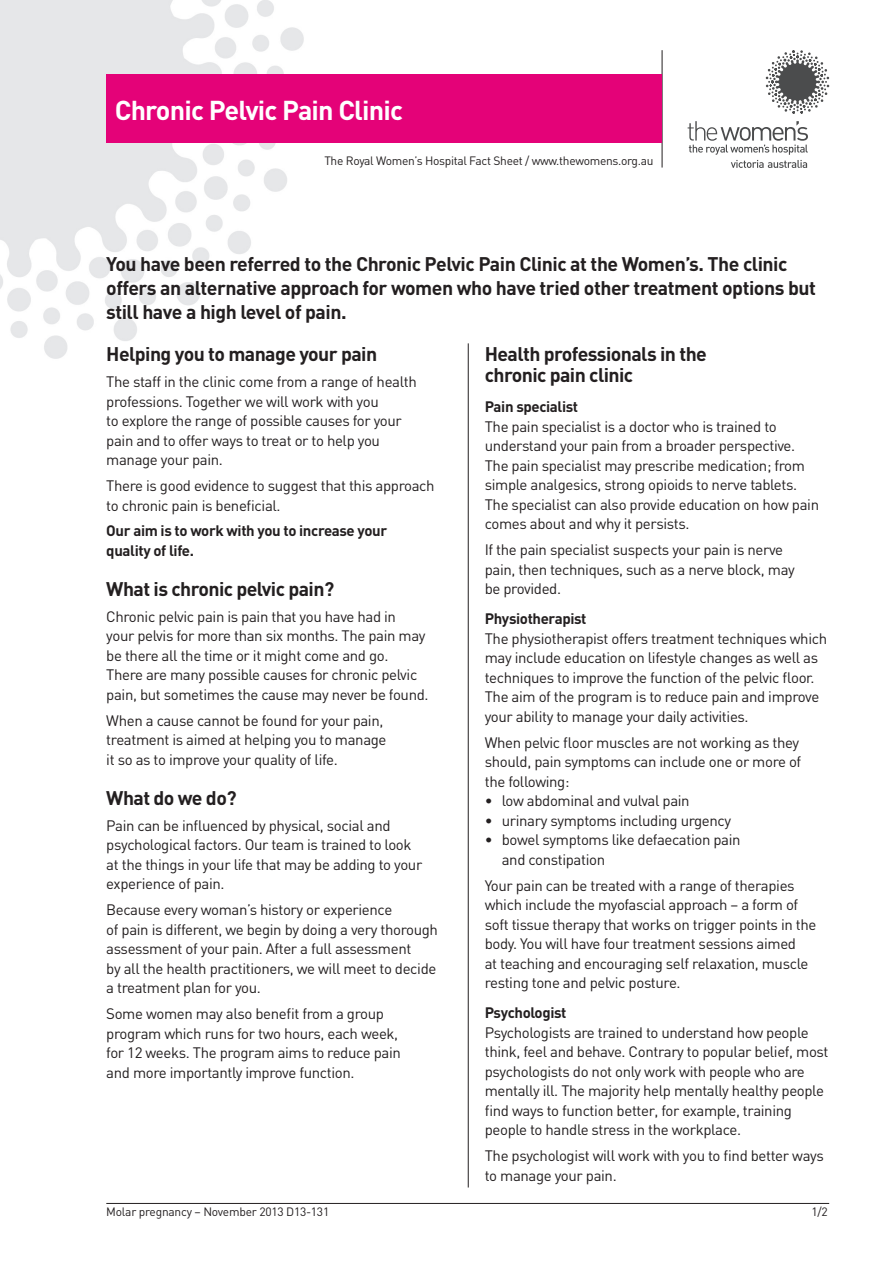
<style>
.page{position:relative;width:893px;height:1263px;background:#fff}
.page>*{position:absolute;margin:0;border:0;box-sizing:border-box;transform-origin:0 0}
.t1{font:700 27px "DIN";letter-spacing:-.03em;color:#fff}
.t2{font:700 19.5px/24px "DIN";letter-spacing:-.03em;color:#231f20}
.t3{font:15px/19.5px "DIN";letter-spacing:-.025em;color:#231f20}
.t4{font:700 15px/19.5px "DIN";letter-spacing:-.025em;color:#231f20}
.t5{font:12px "DIN";letter-spacing:-.025em;color:#231f20}
</style>
<div class="page">
<img style="left:0;top:0;width:304px;height:359px">
<svg style="left:688px;top:121px;width:120px;height:47px"></svg>
<svg style="left:766px;top:50px;width:63px;height:64px"></svg>
<hr style="left:106px;top:1203px;width:723px;height:1px;background:#231f20">
<hr style="left:662px;top:50px;width:1px;height:118px;background:#231f20">
<hr style="left:468px;top:343px;width:1px;height:844px;background:#231f20">
<div style="left:106px;top:75px;width:556px;height:68px;background:#e40278"></div>
<h1 class="t1" style="left:115px;top:92px;width:290px">Chronic Pelvic Pain Clinic</h1>
<p class="t5" style="left:324px;top:153px;width:331px">The Royal Women’s Hospital Fact Sheet / www.thewomens.org.au</p>
<h2 class="t2" style="left:106px;top:251px;width:711px">You have been referred to the Chronic Pelvic Pain Clinic at the Women’s. The clinic offers an alternative approach for women who have tried other treatment options but still have a high level of pain.</h2>
<h2 class="t2" style="left:106px;top:341px;width:272px">Helping you to manage your pain</h2>
<p class="t3" style="left:106px;top:372px;width:312px">The staff in the clinic come from a range of health professions. Together we will work with you<br>to explore the range of possible causes for your pain and to offer ways to treat or to help you manage your pain.</p>
<p class="t3" style="left:106px;top:476px;width:330px">There is good evidence to suggest that this approach to chronic pain is beneficial.</p>
<p class="t4" style="left:106px;top:521px;width:282px">Our aim is to work with you to increase your quality of life.</p>
<h2 class="t2" style="left:106px;top:576px;width:229px">What is chronic pelvic pain?</h2>
<p class="t3" style="left:106px;top:606px;width:324px">Chronic pelvic pain is pain that you have had in<br>your pelvis for more than six months. The pain may be there all the time or it might come and go.<br>There are many possible causes for chronic pelvic pain, but sometimes the cause may never be found.</p>
<p class="t3" style="left:106px;top:710px;width:282px">When a cause cannot be found for your pain, treatment is aimed at helping you to manage it so as to improve your quality of life.</p>
<h2 class="t2" style="left:106px;top:785px;width:132px">What do we do?</h2>
<p class="t3" style="left:106px;top:815px;width:317px">Pain can be influenced by physical, social and psychological factors. Our team is trained to look at the things in your life that may be adding to your experience of pain.</p>
<p class="t3" style="left:106px;top:900px;width:333px">Because every woman’s history or experience<br>of pain is different, we begin by doing a very thorough assessment of your pain. After a full assessment<br>by all the health practitioners, we will meet to decide a treatment plan for you.</p>
<p class="t3" style="left:106px;top:1004px;width:296px">Some women may also benefit from a group program which runs for two hours, each week, for 12 weeks. The program aims to reduce pain and more importantly improve function.</p>
<h2 class="t2" style="left:485px;top:343px;width:224px;line-height:21px">Health professionals in the chronic pain clinic</h2>
<p class="t4" style="left:485px;top:397px;width:95px">Pain specialist</p>
<p class="t3" style="left:485px;top:416px;width:336px">The pain specialist is a doctor who is trained to understand your pain from a broader perspective.<br>The pain specialist may prescribe medication; from simple analgesics, strong opioids to nerve tablets.<br>The specialist can also provide education on how pain comes about and why it persists.</p>
<p class="t3" style="left:485px;top:540px;width:312px">If the pain specialist suspects your pain is nerve pain, then techniques, such as a nerve block, may be provided.</p>
<p class="t4" style="left:485px;top:609px;width:103px">Physiotherapist</p>
<p class="t3" style="left:485px;top:628px;width:344px">The physiotherapist offers treatment techniques which may include education on lifestyle changes as well as techniques to improve the function of the pelvic floor.<br>The aim of the program is to reduce pain and improve your ability to manage your daily activities.</p>
<p class="t3" style="left:485px;top:732px;width:318px">When pelvic floor muscles are not working as they should, pain symptoms can include one or more of the following:</p>
<p class="t3" style="left:485px;top:791px;width:206px">• low abdominal and vulval pain</p>
<p class="t3" style="left:485px;top:810px;width:248px">• urinary symptoms including urgency</p>
<p class="t3" style="left:502px;top:830px;width:240px;text-indent:-17px">• bowel symptoms like defaecation pain and constipation</p>
<p class="t3" style="left:485px;top:875px;width:333px">Your pain can be treated with a range of therapies which include the myofascial approach – a form of soft tissue therapy that works on trigger points in the body. You will have four treatment sessions aimed<br>at teaching and encouraging self relaxation, muscle resting tone and pelvic posture.</p>
<p class="t4" style="left:485px;top:1003px;width:83px">Psychologist</p>
<p class="t3" style="left:485px;top:1022px;width:345px">Psychologists are trained to understand how people think, feel and behave. Contrary to popular belief, most psychologists do not only work with people who are mentally ill. The majority help mentally healthy people find ways to function better, for example, training people to handle stress in the workplace.</p>
<p class="t3" style="left:485px;top:1146px;width:341px">The psychologist will work with you to find better ways to manage your pain.</p>
<p class="t5" style="left:106px;top:1204px;width:224px">Molar pregnancy – November 2013 D13-131</p>
<p class="t5" style="left:811px;top:1204px;width:18px">1/2</p>
</div>
